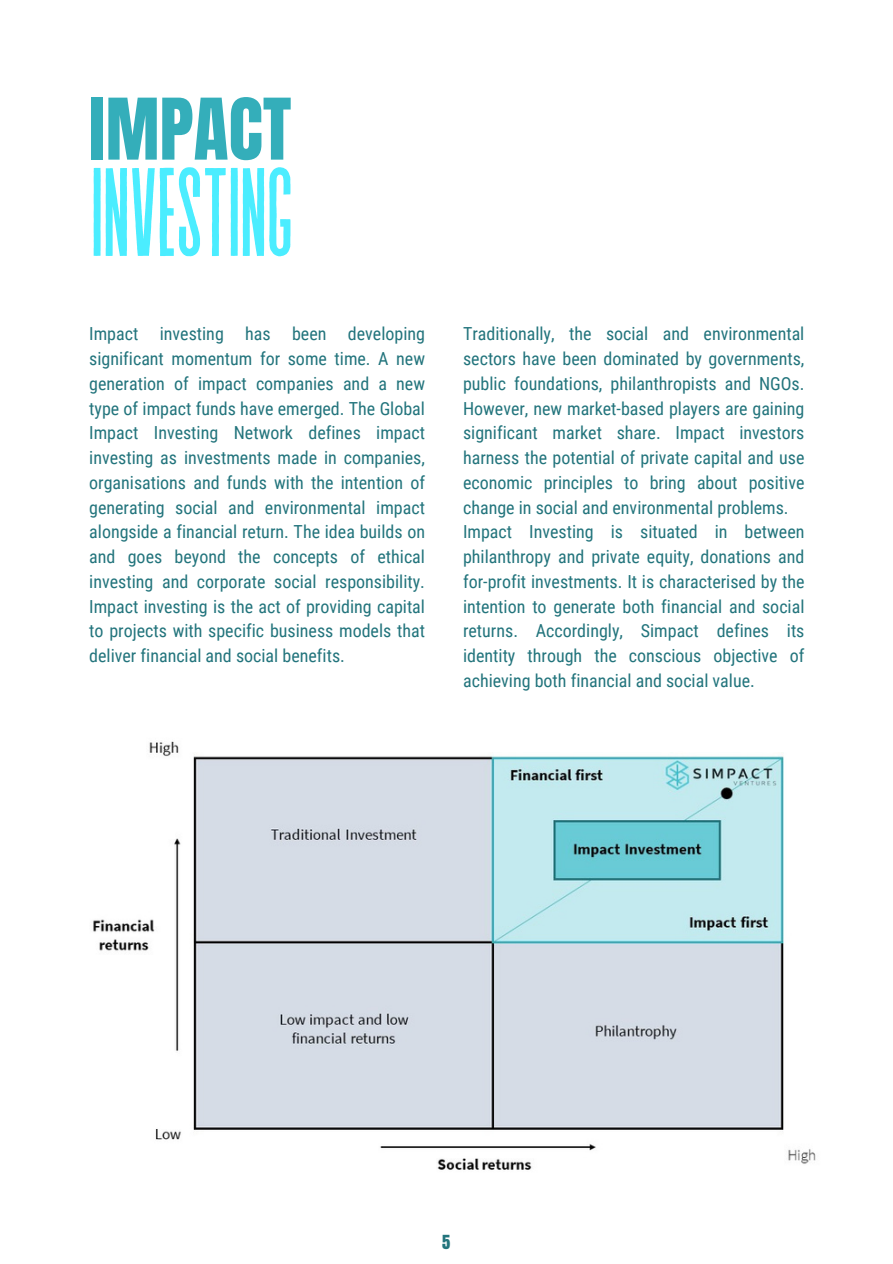
<style>
.page{position:relative;width:893px;height:1264px;background:#fff}
.page>*{position:absolute;margin:0;border:0;box-sizing:border-box;transform-origin:0 0}
.t1{font:125.55px "Revive 80 Tall";letter-spacing:-.03em;color:#4bedff}
.t2{font:72.15px "Anton";color:#34aeba}
.t3{font:18px/24.8px "Roboto Condensed";color:#22747c;text-align:justify}
.t4{font:16.5px "Anton";color:#22747c}
</style>
<div class="page">
<img style="left:93px;top:741px;width:723px;height:429px">
<p class="t2" style="left:89px;top:77px;width:204px">IMPACT</p>
<p class="t1" style="left:89px;top:148px;width:207px">INVESTING</p>
<p class="t3" style="left:89px;top:322px;width:337px">Impact investing has been developing significant momentum for some time. A new generation of impact companies and a new type of impact funds have emerged. The Global Impact Investing Network defines impact investing as investments made in companies, organisations and funds with the intention of generating social and environmental impact alongside a financial return. The idea builds on and goes beyond the concepts of ethical investing and corporate social responsibility.<br>Impact investing is the act of providing capital to projects with specific business models that deliver financial and social benefits.</p>
<p class="t3" style="left:463px;top:322px;width:343px">Traditionally, the social and environmental sectors have been dominated by governments, public foundations, philanthropists and NGOs.<br>However, new market-based players are gaining significant market share. Impact investors harness the potential of private capital and use economic principles to bring about positive change in social and environmental problems.</p>
<p class="t3" style="left:463px;top:520px;width:343px">Impact Investing is situated in between philanthropy and private equity, donations and for-profit investments. It is characterised by the intention to generate both financial and social returns. Accordingly, Simpact defines its identity through the conscious objective of achieving both financial and social value.</p>
<p class="t4" style="left:442px;top:1230px;width:10px">5</p>
</div>
